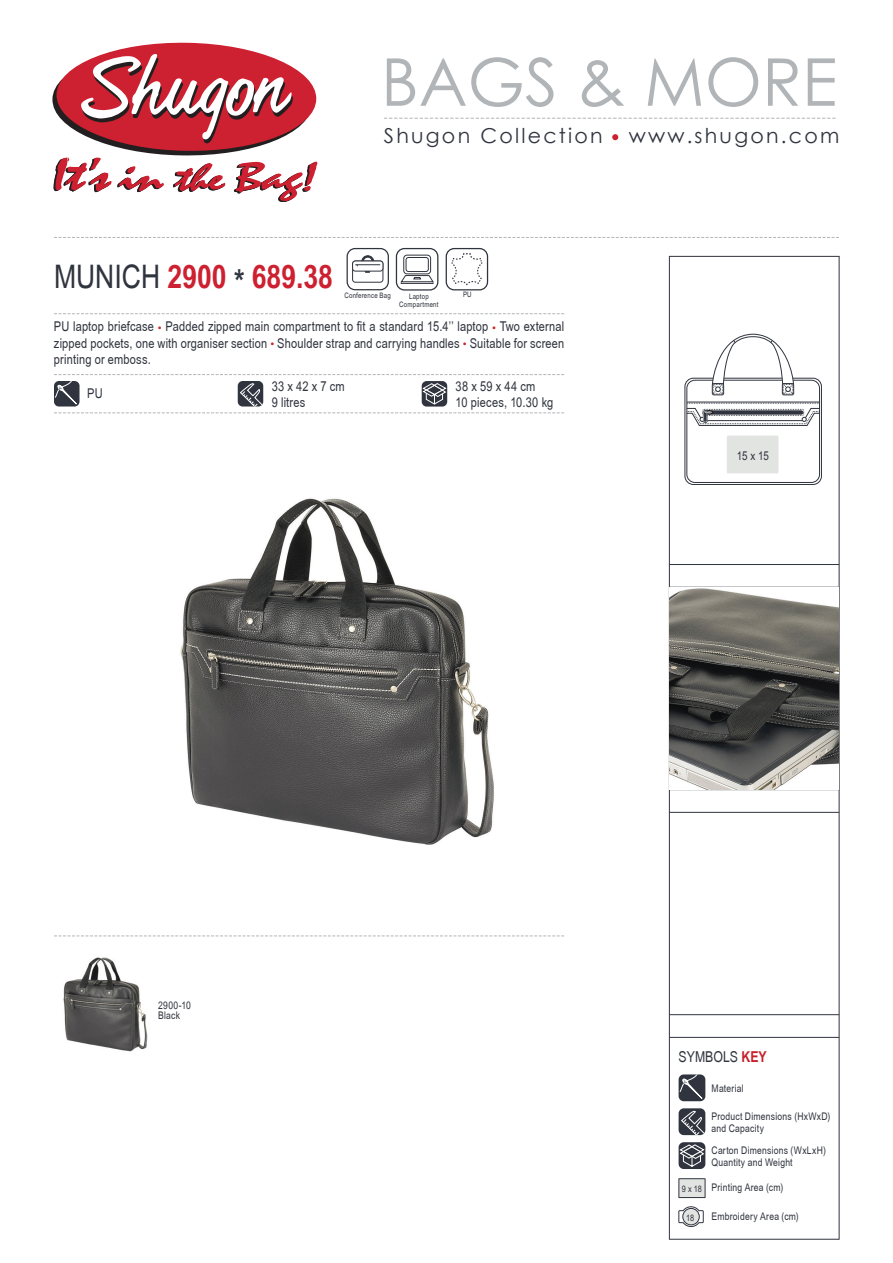
<style>
.page{position:relative;width:893px;height:1263px;background:#fff}
.page>*{position:absolute;margin:0;border:0;box-sizing:border-box;transform-origin:0 0}
.t1{font:65.85px "Century Gothic";color:#b1b5b7}
.t2{font:32.4px "Arial Narrow Sec";color:#30343e}
.t3{font:700 32.4px "Arial Narrow Sec";color:#cd2030}
.t4{font:700 32.4px "Arial Narrow Sec";color:#30343e}
.t5{font:20.55px "Century Gothic";letter-spacing:.11em;color:#30343e}
.t6{font:15px "Arial Narrow Sec";color:#30343e}
.t7{font:13.5px/16.5px "Arial Narrow Sec";letter-spacing:.01em;color:#30343e}
.t8{font:13.5px "Arial Narrow Sec";color:#d1232a}
.t9{font:12px "Arial Narrow Sec";letter-spacing:.115em;color:#30343e}
.t10{font:10.5px/12px "Arial Narrow Sec";letter-spacing:.02em;color:#30343e}
.t11{font:9px "Arial Narrow Sec";color:#30343e}
.t12{font:7.5px "Arial Narrow Sec";letter-spacing:.025em;color:#30343e}
.s1{font-weight:700;color:#cd2030}
.s2{font-weight:700;color:#c8202b}
</style>
<div class="page">
<svg style="left:54px;top:237px;width:785px;height:1px"></svg>
<svg style="left:54px;top:313px;width:510px;height:1px"></svg>
<svg style="left:54px;top:935px;width:510px;height:1px"></svg>
<hr style="left:669px;top:256px;width:170px;height:1px;background:#30343e">
<hr style="left:669px;top:1239px;width:170px;height:1px;background:#30343e">
<hr style="left:669px;top:564px;width:170px;height:1px;background:#30343e">
<hr style="left:669px;top:587px;width:170px;height:1px;background:#30343e">
<hr style="left:669px;top:789px;width:170px;height:1px;background:#30343e">
<hr style="left:669px;top:812px;width:170px;height:1px;background:#30343e">
<hr style="left:669px;top:256px;width:1px;height:983px;background:#30343e">
<hr style="left:839px;top:256px;width:1px;height:983px;background:#30343e">
<img style="left:670px;top:588px;width:169px;height:201px">
<svg style="left:612px;top:134px;width:6px;height:6px"></svg>
<svg style="left:52px;top:42px;width:265px;height:160px"></svg>
<svg style="left:384px;top:118px;width:452px;height:1px"></svg>
<hr style="left:669px;top:1014px;width:170px;height:1px;background:#30343e">
<hr style="left:669px;top:1037px;width:170px;height:1px;background:#30343e">
<svg style="left:54px;top:381px;width:26px;height:25px"></svg>
<svg style="left:54px;top:374px;width:510px;height:1px"></svg>
<svg style="left:54px;top:412px;width:510px;height:1px"></svg>
<div style="left:238px;top:381px;width:25px;height:25px;background:#30343e;border-radius:5px"></div>
<svg style="left:240px;top:383px;width:23px;height:23px"></svg>
<div style="left:347px;top:248px;width:42px;height:42px;border:1px solid #30343e;border-radius:8px"></div>
<div style="left:352px;top:261px;width:31px;height:22px;border:1px solid #30343e;border-radius:3px"></div>
<div style="left:352px;top:261px;width:31px;height:11px;border:1px solid #30343e;border-radius:3px"></div>
<svg style="left:355px;top:255px;width:25px;height:17px"></svg>
<svg style="left:400px;top:254px;width:34px;height:30px"></svg>
<div style="left:396px;top:248px;width:42px;height:43px;border:1px solid #30343e;border-radius:8px"></div>
<div style="left:446px;top:248px;width:42px;height:42px;border:1px solid #30343e;border-radius:8px"></div>
<svg style="left:451px;top:253px;width:32px;height:33px"></svg>
<img style="left:180px;top:498px;width:314px;height:347px">
<img style="left:63px;top:957px;width:85px;height:95px">
<svg style="left:679px;top:1074px;width:26px;height:27px"></svg>
<div style="left:679px;top:1108px;width:26px;height:27px;background:#30343e;border-radius:5px"></div>
<svg style="left:681px;top:1110px;width:24px;height:25px"></svg>
<div style="left:679px;top:1179px;width:26px;height:18px;background:#e2e4e2"></div>
<div style="left:679px;top:1178px;width:26px;height:20px;border:1px solid #30343e"></div>
<svg style="left:678px;top:1206px;width:26px;height:21px"></svg>
<div style="left:683px;top:1208px;width:16px;height:17px;background:#e2e4e2;border-radius:50%"></div>
<div style="left:683px;top:1208px;width:16px;height:17px;border:1px solid #30343e;border-radius:50%"></div>
<div style="left:679px;top:1142px;width:26px;height:27px;background:#30343e;border-radius:5px"></div>
<svg style="left:679px;top:1144px;width:26px;height:23px"></svg>
<div style="left:422px;top:381px;width:25px;height:26px;background:#30343e;border-radius:5px"></div>
<svg style="left:422px;top:383px;width:25px;height:22px"></svg>
<svg style="left:684px;top:334px;width:138px;height:151px"></svg>
<h1 class="t1" style="left:381px;top:36px;width:458px">BAGS &amp; MORE</h1>
<h3 class="t5" style="left:384px;top:121px;width:88px">Shugon</h3>
<h3 class="t5" style="left:480px;top:121px;width:124px">Collection</h3>
<h3 class="t5" style="left:629px;top:121px;width:212px">www.shugon.com</h3>
<h2 class="t2" style="left:54px;top:258px;width:174px">MUNICH <span class="s1">2900</span></h2>
<h2 class="t4" style="left:234px;top:263px;width:12px">*</h2>
<h2 class="t3" style="left:252px;top:257px;width:83px">689.38</h2>
<p class="t12" style="left:344px;top:291px;width:48px">Conference Bag</p>
<p class="t12" style="left:409px;top:293px;width:21px">Laptop</p>
<p class="t12" style="left:399px;top:300px;width:41px">Compartment</p>
<p class="t12" style="left:463px;top:290px;width:10px">PU</p>
<p class="t7" style="left:165px;top:319px;width:324px">Padded zipped main compartment to fit a standard 15.4’’ laptop</p>
<p class="t7" style="left:54px;top:319px;width:102px">PU laptop briefcase</p>
<p class="t7" style="left:500px;top:319px;width:66px">Two external</p>
<p class="t8" style="left:158px;top:320px;width:5px">•</p>
<p class="t8" style="left:492px;top:320px;width:5px">•</p>
<p class="t7" style="left:277px;top:335px;width:184px">Shoulder strap and carrying handles</p>
<p class="t7" style="left:470px;top:335px;width:96px">Suitable for screen</p>
<p class="t7" style="left:54px;top:335px;width:215px">zipped pockets, one with organiser section printing or emboss.</p>
<p class="t7" style="left:87px;top:385px;width:17px">PU</p>
<p class="t8" style="left:270px;top:337px;width:5px">•</p>
<p class="t8" style="left:463px;top:337px;width:5px">•</p>
<p class="t7" style="left:456px;top:378px;width:99px">38 x 59 x 44 cm<br>10 pieces, 10.30 kg</p>
<p class="t7" style="left:272px;top:378px;width:75px">33 x 42 7x cm<br>9 litres</p>
<p class="t9" style="left:737px;top:449px;width:34px">15x15</p>
<p class="t10" style="left:158px;top:1000px;width:34px;line-height:10.5px">2900-10<br>Black</p>
<p class="t6" style="left:679px;top:1048px;width:90px">SYMBOLS <span class="s2">KEY</span></p>
<p class="t11" style="left:682px;top:1184px;width:22px">x9 18</p>
<p class="t11" style="left:686px;top:1212px;width:10px">18</p>
<p class="t10" style="left:711px;top:1082px;width:34px">Material</p>
<p class="t10" style="left:711px;top:1110px;width:120px">Product Dimensions (HxWxD( and Capacity</p>
<p class="t10" style="left:711px;top:1144px;width:116px">Carton Dimensions (WxLxH(<br>Quantity and Weight</p>
<p class="t10" style="left:711px;top:1181px;width:73px">Printing Area (cm(</p>
<p class="t10" style="left:711px;top:1210px;width:89px">Embroidery Area (cm(</p>
</div>
